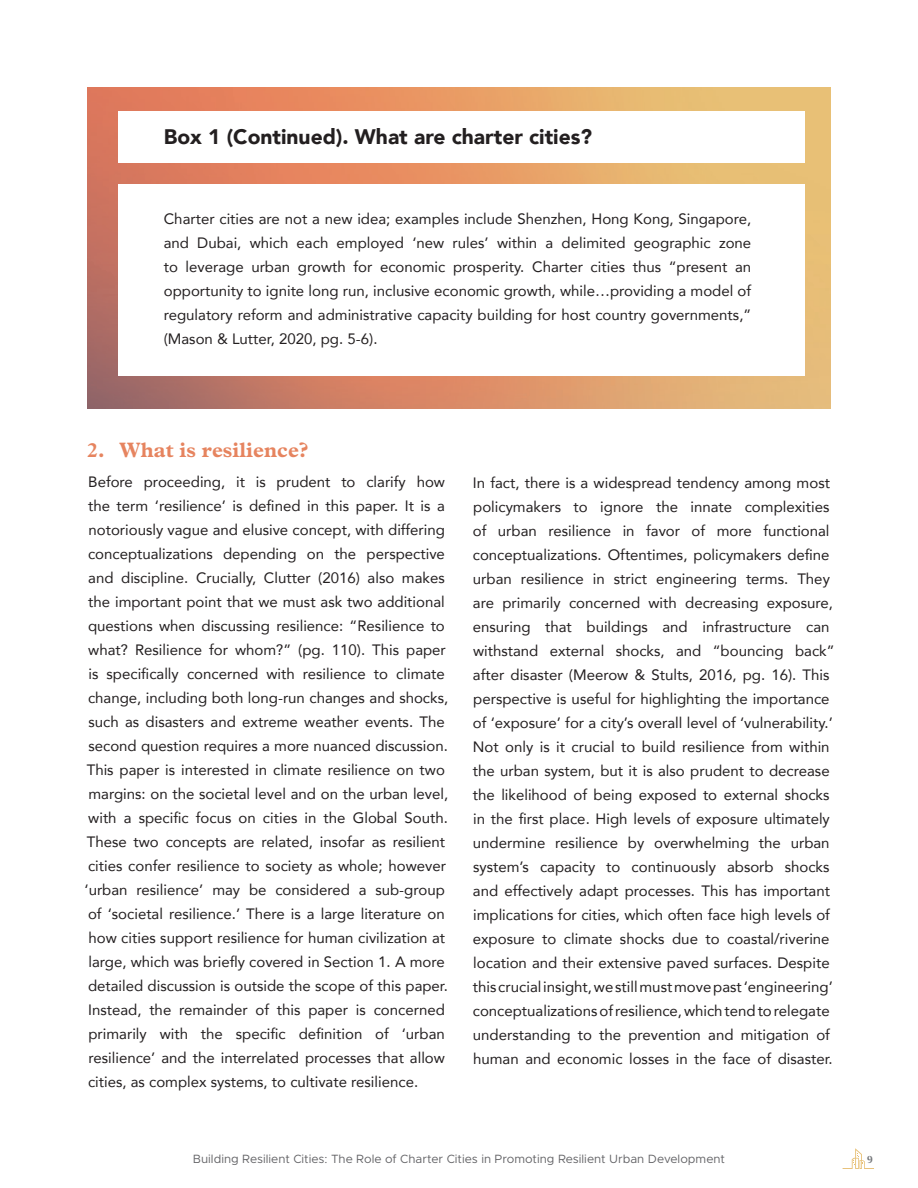
<style>
.page{position:relative;width:918px;height:1188px;background:#fff}
.page>*{position:absolute;margin:0;border:0;box-sizing:border-box;transform-origin:0 0}
.t1{font:900 21px "Avenir";color:#231f20}
.Paragraph_Style_1{font:700 21px "Plantin MT Pro";color:#e6845f}
.Paragraph_Style_1-2{font:15px/24px "Avenir";color:#231f20}
.t2{font:12px "Metropolis";color:#636366}
.t3{font:700 10.5px "Pona Display";color:#76787b}
</style>
<div class="page">
<svg style="left:843px;top:1148px;width:31px;height:21px"></svg>
<img style="left:88px;top:88px;width:742px;height:320px">
<div style="left:118px;top:111px;width:687px;height:51px;background:#fff"></div>
<div style="left:118px;top:184px;width:687px;height:192px;background:#fff"></div>
<p class="t1" style="left:164px;top:118px;width:430px">Box 1 (Continued). What are charter cities?</p>
<p class="Paragraph_Style_1-2" style="left:164px;top:206px;width:589px;text-align:justify">Charter cities are not a new idea; examples include Shenzhen, Hong Kong, Singapore, and Dubai, which each employed ‘new rules’ within a delimited geographic zone to leverage urban growth for economic prosperity. Charter cities thus “present an opportunity to ignite long run, inclusive economic growth, while…providing a model of regulatory reform and administrative capacity building for host country governments,” (Mason &amp; Lutter, 2020, pg. 5-6).</p>
<p class="Paragraph_Style_1" style="left:87px;top:437px;width:223px">2. What is resilience?</p>
<p class="Paragraph_Style_1-2" style="left:85px;top:469px;width:365px">Before proceeding, it is prudent to clarify how the term ‘resilience’ is defined in this paper. It is a notoriously vague and elusive concept, with differing conceptualizations depending on the perspective and discipline. Crucially, Clutter (2016) also makes the important point that we must ask two additional questions when discussing resilience: “Resilience to what? Resilience for whom?” (pg. 110). This paper is specifically concerned with resilience to climate change, including both long-run changes and shocks, such as disasters and extreme weather events. The second question requires a more nuanced discussion.<br>This paper is interested in climate resilience on two margins: on the societal level and on the urban level, with a specific focus on cities in the Global South.<br>These two concepts are related, insofar as resilient cities confer resilience to society as whole; however ‘urban resilience’ may be considered a sub-group of ‘societal resilience.’ There is a large literature on how cities support resilience for human civilization at large, which was briefly covered in Section 1. A more detailed discussion is outside the scope of this paper.<br>Instead, the remainder of this paper is concerned primarily with the specific definition of ‘urban resilience’ and the interrelated processes that allow cities, as complex systems, to cultivate resilience.</p>
<p class="Paragraph_Style_1-2" style="left:473px;top:470px;width:363px">In fact, there is a widespread tendency among most policymakers to ignore the innate complexities of urban resilience in favor of more functional conceptualizations. Oftentimes, policymakers define urban resilience in strict engineering terms. They are primarily concerned with decreasing exposure, ensuring that buildings and infrastructure can withstand external shocks, and “bouncing back” after disaster (Meerow &amp; Stults, 2016, pg. 16). This perspective is useful for highlighting the importance of ‘exposure’ for a city’s overall level of ‘vulnerability.’ Not only is it crucial to build resilience from within the urban system, but it is also prudent to decrease the likelihood of being exposed to external shocks in the first place. High levels of exposure ultimately undermine resilience by overwhelming the urban system’s capacity to continuously absorb shocks and effectively adapt processes. This has important implications for cities, which often face high levels of exposure to climate shocks due to coastal/riverine location and their extensive paved surfaces. Despite this crucial insight, we still must move past ‘engineering’ conceptualizations of resilience, which tend to relegate understanding to the prevention and mitigation of human and economic losses in the face of disaster.</p>
<p class="t2" style="left:193px;top:1151px;width:534px">Building Resilient Cities: The Role of Charter Cities in Promoting Resilient Urban Development</p>
<p class="t3" style="left:867px;top:1153px;width:7px">9</p>
</div>
